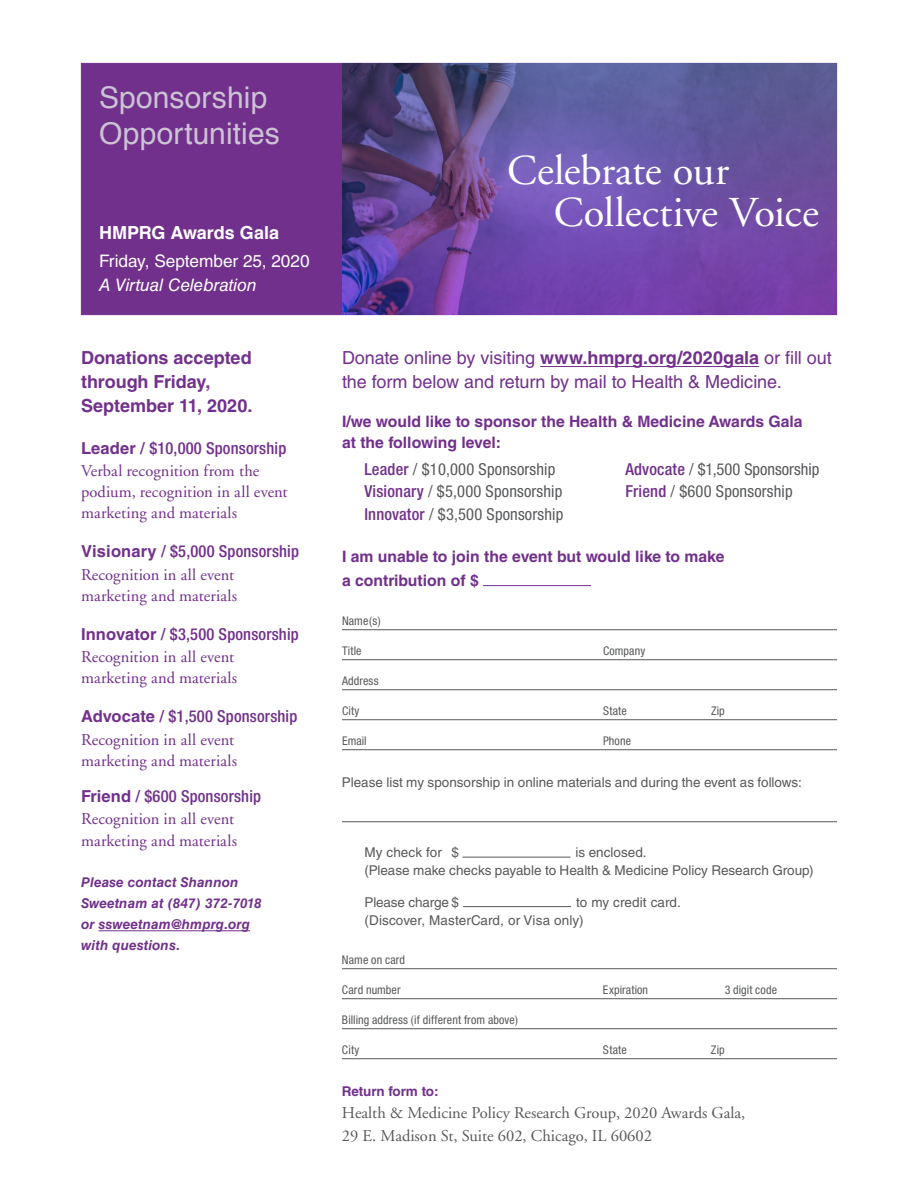
<style>
.page{position:relative;width:918px;height:1188px;background:#fff}
.page>*{position:absolute;margin:0;border:0;box-sizing:border-box;transform-origin:0 0}
.t1{font:42.6px/42.5px "Adobe Garamond";letter-spacing:-.005em;color:#fff}
.t2{font:30px/36px "Helvetica";letter-spacing:.005em;color:#ccc3d4}
.t3{font:18px/24px "Helvetica LT Std";letter-spacing:-.005em;color:#71308b}
.t4{font:700 18px/24px "Helvetica LT Std";color:#71308b}
.t5{font:700 18px "Helvetica";color:#fff}
.t6{font:17.25px "Helvetica LT Std";color:#fff}
.t7{font:italic 17.25px "Helvetica LT Std";letter-spacing:-.005em;color:#fff}
.t8{font:16.5px/21px "Adobe Garamond";letter-spacing:.005em;color:#71308b}
.t9{font:500 condensed 16.5px "Helvetica Neue";letter-spacing:.01em;color:#71308b}
.t10{font:condensed 16.5px "Helvetica Neue";letter-spacing:.01em;color:#58595b}
.t11{font:16.5px/22.5px "Adobe Garamond";color:#58595b}
.t12{font:700 15.75px/21px "Helvetica LT Std";color:#71308b}
.t13{font:13.5px/18px "Helvetica LT Std";color:#58595b}
.t14{font:italic 700 13.5px/21px "Helvetica LT Std";letter-spacing:.01em;color:#71308b}
.t15{font:700 13.5px "Helvetica LT Std";letter-spacing:-.015em;color:#71308b}
.t16{font:condensed 12px "Helvetica Neue";letter-spacing:.01em;color:#58595b}
.s1{font-family:"Helvetica LT Std";font-weight:700;font-stretch:normal}
.s2{font-weight:700}
.s3{font-weight:500;color:#71308b}
</style>
<div class="page">
<hr style="left:99px;top:930px;width:151px;height:1px;background:#71308b">
<hr style="left:540px;top:366px;width:219px;height:1px;background:#71308b">
<hr style="left:342px;top:629px;width:495px;height:1px;background:#58595b">
<hr style="left:342px;top:659px;width:495px;height:1px;background:#58595b">
<hr style="left:342px;top:689px;width:495px;height:1px;background:#58595b">
<hr style="left:342px;top:719px;width:495px;height:1px;background:#58595b">
<hr style="left:342px;top:749px;width:495px;height:1px;background:#58595b">
<hr style="left:342px;top:821px;width:495px;height:1px;background:#58595b">
<hr style="left:342px;top:968px;width:495px;height:1px;background:#58595b">
<hr style="left:342px;top:998px;width:495px;height:1px;background:#58595b">
<hr style="left:342px;top:1028px;width:495px;height:1px;background:#58595b">
<hr style="left:342px;top:1058px;width:495px;height:1px;background:#58595b">
<hr style="left:483px;top:585px;width:108px;height:1px;background:#71308b">
<hr style="left:462px;top:857px;width:108px;height:1px;background:#58595b">
<hr style="left:463px;top:906px;width:108px;height:1px;background:#58595b">
<div style="left:81px;top:63px;width:756px;height:252px;background:#71308b"></div>
<img style="left:342px;top:63px;width:495px;height:252px">
<h2 class="t2" style="left:99px;top:80px;width:182px">Sponsorship<br>Opportunities</h2>
<p class="t5" style="left:99px;top:218px;width:182px">HMPRG Awards Gala</p>
<p class="t6" style="left:99px;top:251px;width:212px">Friday, September 25, 2020</p>
<p class="t7" style="left:99px;top:275px;width:159px">A Virtual Celebration</p>
<p class="t4" style="left:81px;top:345px;width:173px">Donations accepted through Friday,<br>September 11, 2020.</p>
<p class="t9" style="left:81px;top:438px;width:207px"><span class="s1">Leader</span> / $10,000 Sponsorship</p>
<p class="t8" style="left:81px;top:461px;width:208px">Verbal recognition from the podium, recognition in all event marketing and materials</p>
<p class="t9" style="left:81px;top:542px;width:220px"><span class="s1">Visionary</span> / $5,000 Sponsorship</p>
<p class="t8" style="left:81px;top:565px;width:158px">Recognition in all event marketing and materials</p>
<p class="t9" style="left:81px;top:624px;width:219px"><span class="s1">Innovator</span> / $3,500 Sponsorship</p>
<p class="t8" style="left:81px;top:647px;width:158px">Recognition in all event marketing and materials</p>
<p class="t9" style="left:81px;top:707px;width:218px"><span class="s1">Advocate</span> / $1,500 Sponsorship</p>
<p class="t8" style="left:81px;top:730px;width:158px">Recognition in all event marketing and materials</p>
<p class="t9" style="left:81px;top:786px;width:182px"><span class="s1">Friend</span> / $600 Sponsorship</p>
<p class="t8" style="left:81px;top:809px;width:158px">Recognition in all event marketing and materials</p>
<p class="t14" style="left:81px;top:872px;width:182px">Please contact Shannon<br>Sweetnam at (847) 372-7018 or ssweetnam@hmprg.org with questions.</p>
<h1 class="t1" style="left:554px;top:150px;width:267px;text-indent:-47px">Celebrate our<br>Collective Voice</h1>
<p class="t3" style="left:342px;top:346px;width:491px">Donate online by visiting <span class="s2">www.hmprg.org/2020gala</span> or fill out the form below and return by mail to Health &amp; Medicine.</p>
<p class="t12" style="left:342px;top:411px;width:462px">I/we would like to sponsor the Health &amp; Medicine Awards Gala at the following level:</p>
<p class="t10" style="left:364px;top:460px;width:192px"><span class="s3">Leader</span> / $10,000 Sponsorship</p>
<p class="t10" style="left:625px;top:460px;width:196px"><span class="s3">Advocate</span> / $1,500 Sponsorship</p>
<p class="t10" style="left:364px;top:482px;width:199px"><span class="s3">Visionary</span> / $5,000 Sponsorship</p>
<p class="t10" style="left:625px;top:482px;width:169px"><span class="s3">Friend</span> / $600 Sponsorship</p>
<p class="t10" style="left:364px;top:505px;width:200px"><span class="s3">Innovator</span> / $3,500 Sponsorship</p>
<p class="t12" style="left:342px;top:544px;width:384px;line-height:24px">I am unable to join the event but would like to make a contribution of $</p>
<p class="t16" style="left:342px;top:614px;width:40px">Name(s)</p>
<p class="t16" style="left:342px;top:644px;width:21px">Title</p>
<p class="t16" style="left:603px;top:644px;width:44px">Company</p>
<p class="t16" style="left:342px;top:674px;width:38px">Address</p>
<p class="t16" style="left:342px;top:704px;width:19px">City</p>
<p class="t16" style="left:603px;top:704px;width:25px">State</p>
<p class="t16" style="left:711px;top:704px;width:15px">Zip</p>
<p class="t16" style="left:342px;top:734px;width:26px">Email</p>
<p class="t16" style="left:603px;top:734px;width:30px">Phone</p>
<p class="t13" style="left:342px;top:773px;width:461px">Please list my sponsorship in online materials and during the event as follows:</p>
<p class="t13" style="left:364px;top:844px;width:96px">My check for $</p>
<p class="t13" style="left:365px;top:844px;width:451px;text-indent:211px">is enclosed.<br>(Please make checks payable to Health &amp; Medicine Policy Research Group)</p>
<p class="t13" style="left:364px;top:893px;width:96px">Please charge $</p>
<p class="t13" style="left:365px;top:893px;width:318px;text-indent:212px">to my credit card. (Discover, MasterCard, or Visa only)</p>
<p class="t16" style="left:342px;top:953px;width:65px">Name on card</p>
<p class="t16" style="left:342px;top:983px;width:60px">Card number</p>
<p class="t16" style="left:603px;top:983px;width:47px">Expiration</p>
<p class="t16" style="left:725px;top:983px;width:54px">3 digit code</p>
<p class="t16" style="left:342px;top:1013px;width:178px">Billing address (if different from above)</p>
<p class="t16" style="left:342px;top:1043px;width:19px">City</p>
<p class="t16" style="left:603px;top:1043px;width:25px">State</p>
<p class="t16" style="left:711px;top:1043px;width:15px">Zip</p>
<p class="t15" style="left:342px;top:1083px;width:98px">Return form to:</p>
<p class="t11" style="left:342px;top:1102px;width:405px">Health &amp; Medicine Policy Research Group, 2020 Awards Gala,<br>29 E. Madison St, Suite 602, Chicago, IL 60602</p>
</div>
